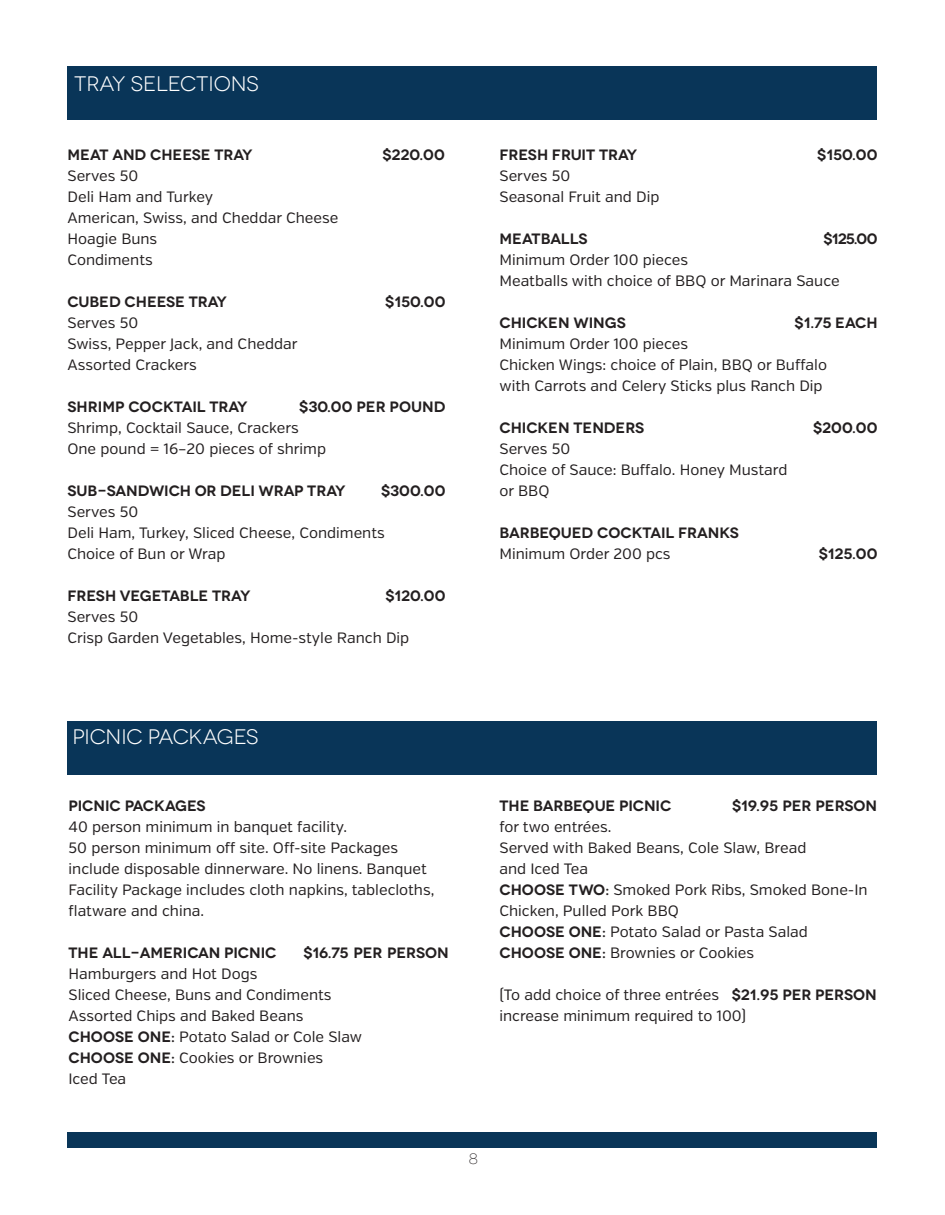
<style>
.page{position:relative;width:945px;height:1215px;background:#fff}
.page>*{position:absolute;margin:0;border:0;box-sizing:border-box;transform-origin:0 0}
.t1{font:21px "Novecentowide";letter-spacing:-.005em;color:#fff}
.t2{font:15px/21px "Verb";color:#231f20}
.t3{font:600 15px "Novecentowide";color:#231f20}
.t4{font:300 15px "Novecentowide";color:#231f20}
.s1{font-family:"Novecentowide";font-weight:600}
</style>
<div class="page">
<div style="left:68px;top:1132px;width:809px;height:16px;background:#093558"></div>
<div style="left:68px;top:66px;width:810px;height:54px;background:#093558"></div>
<div style="left:68px;top:722px;width:809px;height:54px;background:#093558"></div>
<p class="t1" style="left:74px;top:72px;width:186px">TRAY SELECTIONS</p>
<p class="t3" style="left:68px;top:146px;width:187px">MEAT AND CHEESE TRAY</p>
<p class="t3" style="left:382px;top:146px;width:64px">$220.00</p>
<p class="t2" style="left:68px;top:166px;width:72px">Serves 50</p>
<p class="t2" style="left:68px;top:187px;width:147px">Deli Ham and Turkey</p>
<p class="t2" style="left:68px;top:208px;width:272px">American, Swiss, and Cheddar Cheese</p>
<p class="t2" style="left:68px;top:229px;width:91px">Hoagie Buns</p>
<p class="t2" style="left:68px;top:250px;width:87px">Condiments</p>
<p class="t3" style="left:68px;top:293px;width:161px">CUBED CHEESE TRAY</p>
<p class="t3" style="left:385px;top:293px;width:62px">$150.00</p>
<p class="t2" style="left:68px;top:313px;width:72px">Serves 50</p>
<p class="t2" style="left:68px;top:334px;width:232px">Swiss, Pepper Jack, and Cheddar</p>
<p class="t2" style="left:68px;top:355px;width:131px">Assorted Crackers</p>
<p class="t3" style="left:68px;top:398px;width:182px">SHRIMP COCKTAIL TRAY</p>
<p class="t3" style="left:299px;top:398px;width:148px">$30.00 PER POUND</p>
<p class="t2" style="left:68px;top:418px;width:233px">Shrimp, Cocktail Sauce, Crackers</p>
<p class="t2" style="left:68px;top:439px;width:260px">One pound = 16–20 pieces of shrimp</p>
<p class="t3" style="left:68px;top:482px;width:280px">SUB-SANDWICH OR DELI WRAP TRAY</p>
<p class="t3" style="left:381px;top:482px;width:66px">$300.00</p>
<p class="t2" style="left:68px;top:502px;width:72px">Serves 50</p>
<p class="t2" style="left:68px;top:523px;width:319px">Deli Ham, Turkey, Sliced Cheese, Condiments</p>
<p class="t2" style="left:68px;top:544px;width:160px">Choice of Bun or Wrap</p>
<p class="t3" style="left:68px;top:587px;width:185px">FRESH VEGETABLE TRAY</p>
<p class="t3" style="left:385px;top:587px;width:62px">$120.00</p>
<p class="t2" style="left:68px;top:607px;width:72px">Serves 50</p>
<p class="t2" style="left:68px;top:628px;width:343px">Crisp Garden Vegetables, Home-style Ranch Dip</p>
<p class="t3" style="left:500px;top:146px;width:139px">FRESH FRUIT TRAY</p>
<p class="t3" style="left:817px;top:146px;width:62px">$150.00</p>
<p class="t2" style="left:500px;top:166px;width:72px">Serves 50</p>
<p class="t2" style="left:500px;top:187px;width:161px">Seasonal Fruit and Dip</p>
<p class="t3" style="left:500px;top:230px;width:90px">MEATBALLS</p>
<p class="t3" style="left:824px;top:230px;width:55px">$125.00</p>
<p class="t2" style="left:500px;top:250px;width:190px">Minimum Order 100 pieces</p>
<p class="t2" style="left:500px;top:271px;width:342px">Meatballs with choice of BBQ or Marinara Sauce</p>
<p class="t3" style="left:500px;top:314px;width:128px">CHICKEN WINGS</p>
<p class="t3" style="left:795px;top:314px;width:84px">$1.75 EACH</p>
<p class="t2" style="left:500px;top:334px;width:190px">Minimum Order 100 pieces</p>
<p class="t2" style="left:500px;top:355px;width:329px">Chicken Wings: choice of Plain, BBQ or Buffalo</p>
<p class="t2" style="left:500px;top:376px;width:325px">with Carrots and Celery Sticks plus Ranch Dip</p>
<p class="t3" style="left:500px;top:419px;width:146px">CHICKEN TENDERS</p>
<p class="t3" style="left:813px;top:419px;width:66px">$200.00</p>
<p class="t2" style="left:500px;top:439px;width:72px">Serves 50</p>
<p class="t2" style="left:500px;top:460px;width:290px">Choice of Sauce: Buffalo. Honey Mustard</p>
<p class="t2" style="left:500px;top:481px;width:52px">or BBQ</p>
<p class="t3" style="left:500px;top:524px;width:241px">BARBEQUED COCKTAIL FRANKS</p>
<p class="t2" style="left:500px;top:544px;width:173px">Minimum Order 200 pcs</p>
<p class="t3" style="left:819px;top:545px;width:60px">$125.00</p>
<p class="t1" style="left:72px;top:724px;width:188px">PICNIC PACKAGES</p>
<p class="t3" style="left:69px;top:796px;width:138px">PICNIC PACKAGES</p>
<p class="t2" style="left:69px;top:816px;width:280px">40 person minimum in banquet facility.</p>
<p class="t2" style="left:69px;top:837px;width:367px">50 person minimum off site. Off-site Packages include disposable dinnerware. No linens. Banquet Facility Package includes cloth napkins, tablecloths, flatware and china.</p>
<p class="t3" style="left:69px;top:943px;width:209px">THE ALL-AMERICAN PICNIC</p>
<p class="t3" style="left:303px;top:943px;width:147px">$16.75 PER PERSON</p>
<p class="t2" style="left:69px;top:963px;width:190px">Hamburgers and Hot Dogs</p>
<p class="t2" style="left:69px;top:984px;width:264px">Sliced Cheese, Buns and Condiments</p>
<p class="t2" style="left:69px;top:1005px;width:236px">Assorted Chips and Baked Beans</p>
<p class="t2" style="left:69px;top:1026px;width:295px"><span class="s1">CHOOSE ONE:</span> Potato Salad or Cole Slaw</p>
<p class="t2" style="left:69px;top:1047px;width:256px"><span class="s1">CHOOSE ONE:</span> Cookies or Brownies</p>
<p class="t2" style="left:69px;top:1068px;width:59px">Iced Tea</p>
<p class="t3" style="left:500px;top:796px;width:173px">THE BARBEQUE PICNIC</p>
<p class="t3" style="left:732px;top:796px;width:146px">$19.95 PER PERSON</p>
<p class="t2" style="left:500px;top:816px;width:114px">for two entrées.</p>
<p class="t2" style="left:500px;top:837px;width:308px">Served with Baked Beans, Cole Slaw, Bread</p>
<p class="t2" style="left:500px;top:858px;width:90px">and Iced Tea</p>
<p class="t2" style="left:500px;top:879px;width:370px"><span class="s1">CHOOSE TWO:</span> Smoked Pork Ribs, Smoked Bone-In<br>Chicken, Pulled Pork BBQ</p>
<p class="t2" style="left:500px;top:921px;width:310px"><span class="s1">CHOOSE ONE:</span> Potato Salad or Pasta Salad</p>
<p class="t2" style="left:500px;top:942px;width:256px"><span class="s1">CHOOSE ONE:</span> Brownies or Cookies</p>
<p class="t2" style="left:500px;top:984px;width:379px">(To add choice of three entrées <span class="s1">$21.95 PER PERSON </span>increase minimum required to 100)</p>
<p class="t4" style="left:469px;top:1150px;width:11px">8</p>
</div>
